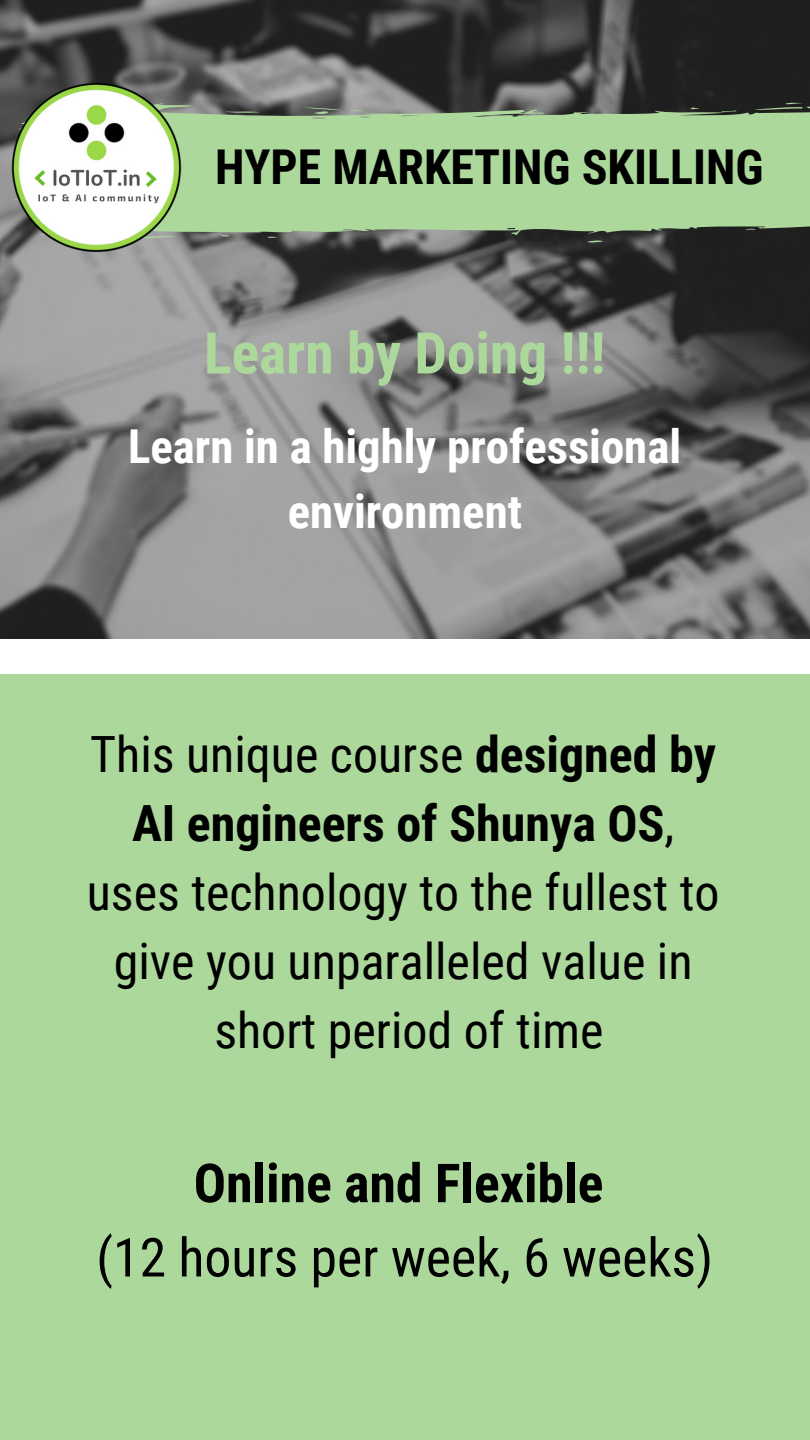
<style>
.page{position:relative;width:810px;height:1440px;background:#fff}
.page>*{position:absolute;margin:0;border:0;box-sizing:border-box;transform-origin:0 0}
.t1{font:700 57.6px "Roboto Condensed";color:#add89c}
.t2{font:53.8px "Roboto Condensed";color:#000}
.t3{font:700 53.8px "Roboto Condensed";color:#000}
.t4{font:50px/68.8px "Roboto Condensed";color:#000;text-align:center}
.t5{font:700 48px "Roboto Condensed";color:#000}
.t6{font:700 46.8px/64.6px "Roboto Condensed";color:#fff;text-align:center}
.s1{font-weight:700}
</style>
<div class="page">
<div style="left:0;top:675px;width:810px;height:765px;background:#add89c"></div>
<img style="left:0;top:0;width:810px;height:638px">
<svg style="left:5px;top:92px;width:805px;height:150px;background:#97b88a"></svg>
<img style="left:10px;top:81px;width:173px;height:173px">
<p class="t5" style="left:215px;top:139px;width:550px">HYPE MARKETING SKILLING</p>
<p class="t1" style="left:204px;top:320px;width:403px">Learn by Doing !!!</p>
<p class="t6" style="left:128px;top:415px;width:554px">Learn in a highly professional environment</p>
<p class="t4" style="left:87px;top:721px;width:634px">This unique course <span class="s1">designed by<br>AI engineers of Shunya OS</span>, uses technology to the fullest to give you unparalleled value in short period of time</p>
<p class="t3" style="left:194px;top:1152px;width:411px">Online and Flexible</p>
<p class="t2" style="left:96px;top:1227px;width:618px">(12 hours per week, 6 weeks)</p>
</div>
